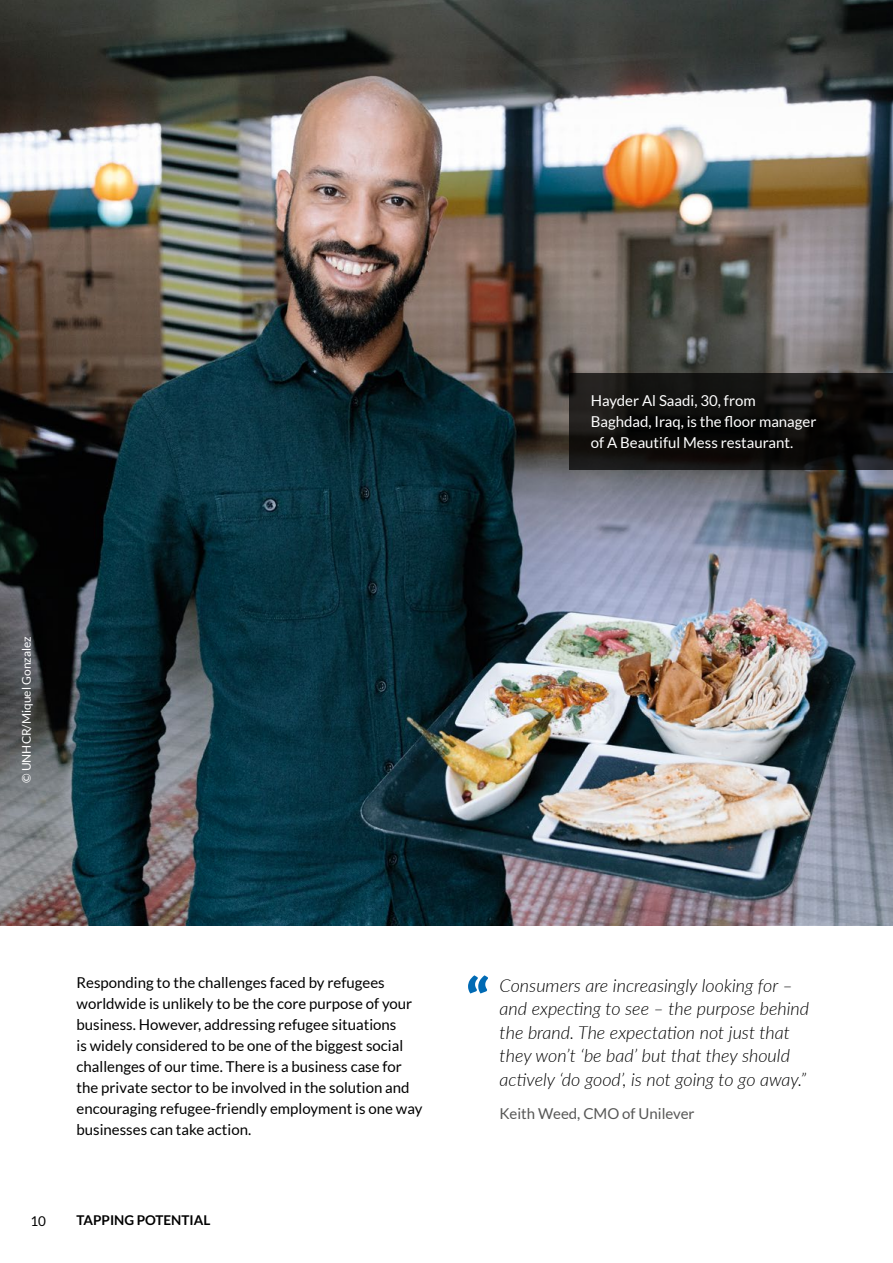
<style>
.page{position:relative;width:893px;height:1263px;background:#fff}
.page>*{position:absolute;margin:0;border:0;box-sizing:border-box;transform-origin:0 0}
.t1{font:900 57px "Lato";color:#006ab4}
.t2{font:italic 300 18px/23.4px "Lato";color:#000}
.t3{font:15px/21px "Lato";color:#000}
.t4{font:15px/21px "Lato";color:#fff}
.t5{font:15px "Lato";color:#575756}
.t6{font:700 13.5px "Lato";color:#000}
.t7{font:13.5px "Lato";color:#000}
.t8{font:12px "Lato";color:#fff}
</style>
<div class="page">
<img style="left:0;top:0;width:893px;height:925px">
<svg style="left:569px;top:373px;width:324px;height:96px;background:#100f0e"></svg>
<p class="t8" style="left:20px;top:783px;width:149px;rotate:-90deg">© UNHCR/Miquel Gonzalez</p>
<p class="t4" style="left:591px;top:390px;width:227px">Hayder Al Saadi, 30, from<br>Baghdad, Iraq, is the floor manager of A Beautiful Mess restaurant.</p>
<p class="t3" style="left:77px;top:972px;width:347px">Responding to the challenges faced by refugees worldwide is unlikely to be the core purpose of your business. However, addressing refugee situations<br>is widely considered to be one of the biggest social challenges of our time. There is a business case for the private sector to be involved in the solution and encouraging refugee-friendly employment is one way businesses can take action.</p>
<h1 class="t1" style="left:466px;top:966px;width:25px">“</h1>
<p class="t2" style="left:500px;top:973px;width:311px">Consumers are increasingly looking for – and expecting to see – the purpose behind the brand. The expectation not just that they won’t ‘be bad’ but that they should actively ‘do good’, is not going to go away.”</p>
<p class="t5" style="left:500px;top:1105px;width:196px">Keith Weed, CMO of Unilever</p>
<p class="t7" style="left:30px;top:1213px;width:17px">10</p>
<p class="t6" style="left:77px;top:1212px;width:135px">TAPPING POTENTIAL</p>
</div>
